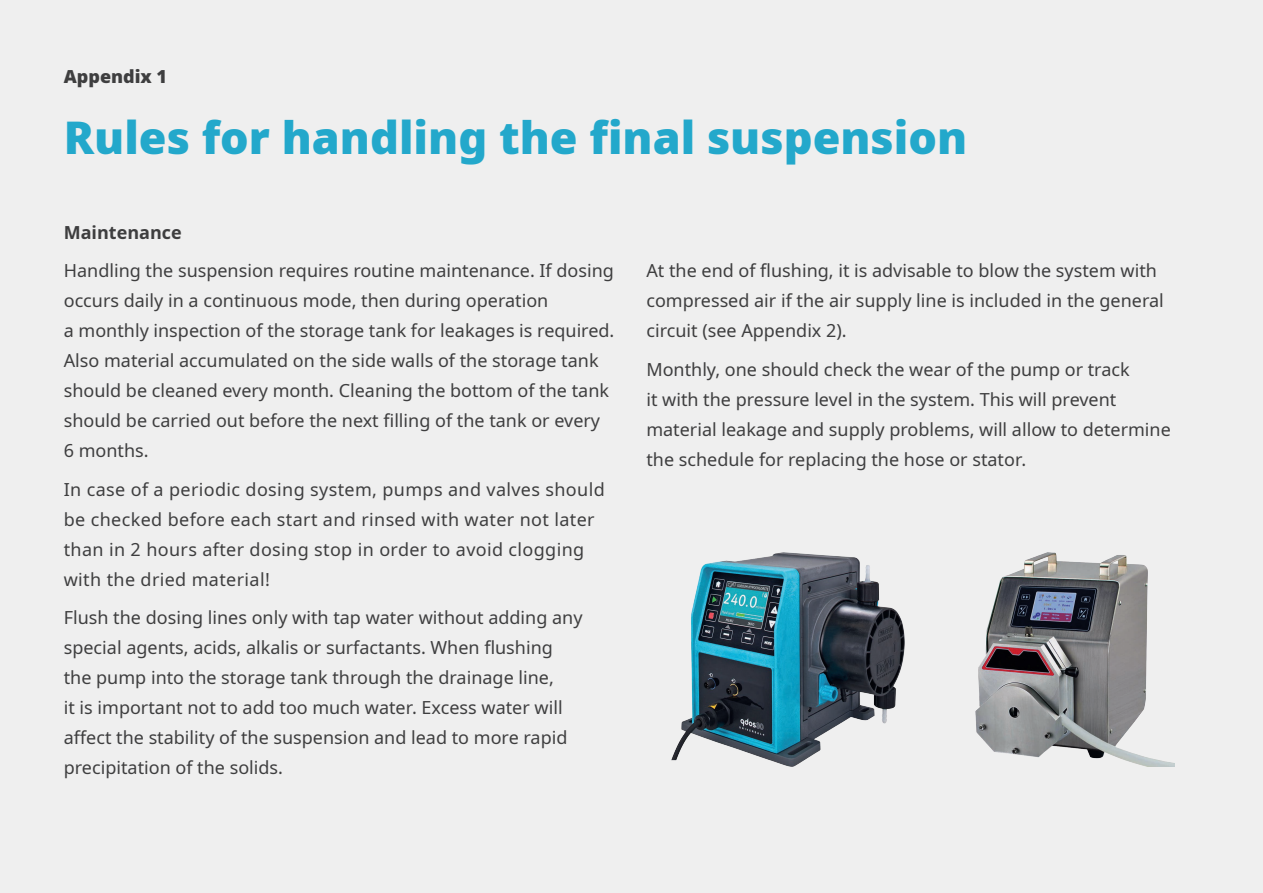
<style>
.page{position:relative;width:1263px;height:893px;background:#efefef}
.page>*{position:absolute;margin:0;border:0;box-sizing:border-box;transform-origin:0 0}
.заголовок{font:900 45px "Noto Sans";color:#23a8cb}
.основной{font:18px/30px "Noto Sans";color:#3e3e3f}
.основной-2{font:18px/30px "Noto Sans";letter-spacing:.02em;color:#3e3e3f}
.основной-3{font:700 18px "Noto Sans";color:#3e3e3f}
.заголовок-2{font:900 18px "Noto Sans";color:#3e3e3f}
</style>
<div class="page">
<img style="left:975px;top:553px;width:199px;height:213px">
<img style="left:671px;top:553px;width:234px;height:213px">
<p class="заголовок-2" style="left:64px;top:63px;width:105px">Appendix 1</p>
<p class="заголовок" style="left:64px;top:104px;width:905px">Rules for handling the final suspension</p>
<p class="основной-3" style="left:64px;top:220px;width:120px">Maintenance</p>
<p class="основной" style="left:64px;top:256px;width:552px">Handling the suspension requires routine maintenance. If dosing occurs daily in a continuous mode, then during operation<br>a monthly inspection of the storage tank for leakages is required.<br>Also material accumulated on the side walls of the storage tank should be cleaned every month. Cleaning the bottom of the tank should be carried out before the next filling of the tank or every 6 months.</p>
<p class="основной-2" style="left:64px;top:475px;width:542px">In case of a periodic dosing system, pumps and valves should be checked before each start and rinsed with water not later than in 2 hours after dosing stop in order to avoid clogging with the dried material!</p>
<p class="основной" style="left:64px;top:603px;width:520px">Flush the dosing lines only with tap water without adding any special agents, acids, alkalis or surfactants. When flushing the pump into the storage tank through the drainage line,<br>it is important not to add too much water. Excess water will affect the stability of the suspension and lead to more rapid precipitation of the solids.</p>
<p class="основной" style="left:646px;top:256px;width:519px">At the end of flushing, it is advisable to blow the system with compressed air if the air supply line is included in the general circuit (see Appendix 2).</p>
<p class="основной" style="left:646px;top:355px;width:526px">Monthly, one should check the wear of the pump or track<br>it with the pressure level in the system. This will prevent material leakage and supply problems, will allow to determine the schedule for replacing the hose or stator.</p>
</div>
